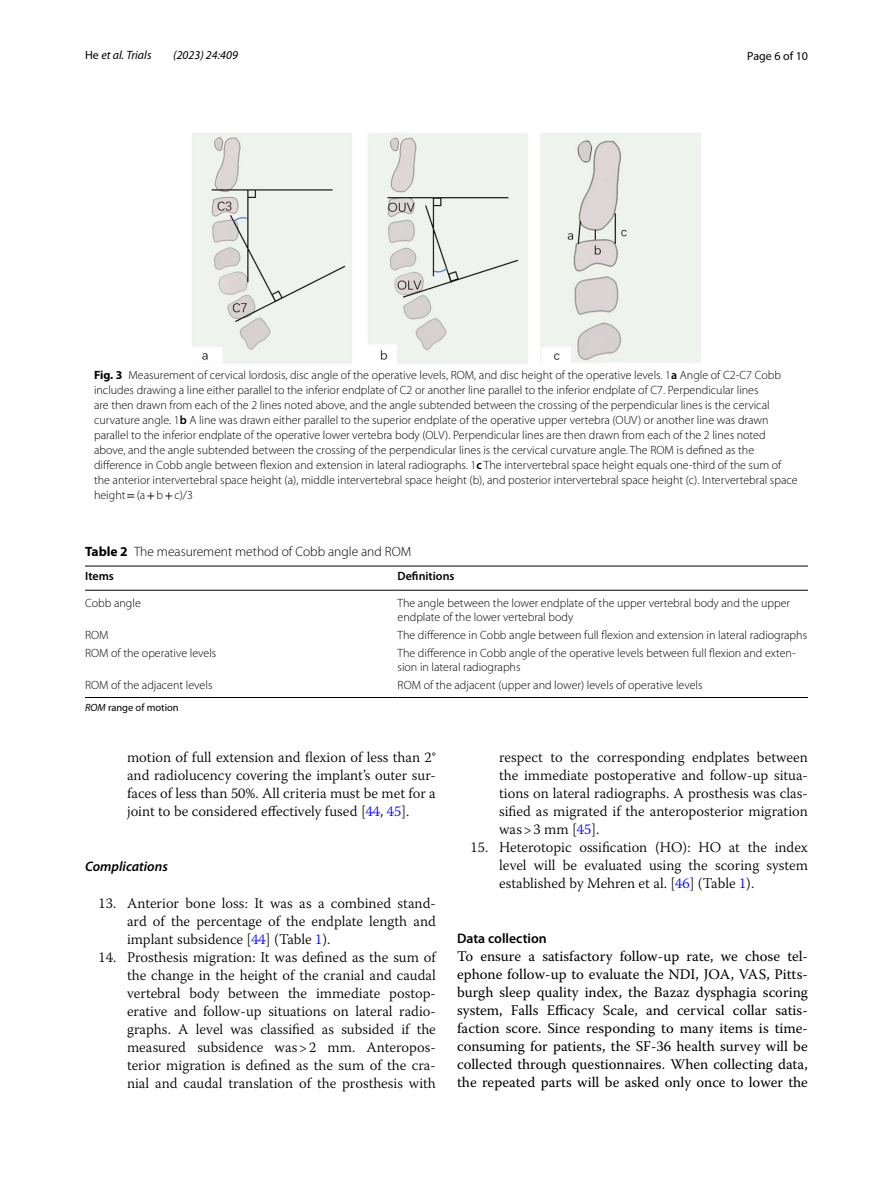
<style>
.page{position:relative;width:893px;height:1187px;background:#fff}
.page>*{position:absolute;margin:0;border:0;box-sizing:border-box;transform-origin:0 0}
.t1{font:300 14.7px/18px "Warnock Pro";color:#000;text-align:justify}
.t2{font:14.7px/18px "Warnock Pro";color:#000;text-align:justify}
.t3{font:600 13.8px "Myriad Pro";color:#000}
.t4{font:italic 600 13.8px "Myriad Pro";color:#000}
.t5{font:300 13.5px "Myriad Pro";color:#000}
.t6{font:300 12px/15px "Myriad Pro";color:#000}
.t7{font:italic 12px "Myriad Pro";color:#000}
.t8{font:600 12px "Myriad Pro";color:#000}
.t9{font:12px "Myriad Pro";color:#000}
.t10{font:10.5px "Myriad Pro";color:#000}
.s1{font-style:normal}
.s2{font-weight:700}
.s3{font-weight:600}
.s4{font-family:"STIX";font-weight:400}
.s5{font-style:italic}
.s6{color:#00f}
</style>
<div class="page">
<img style="left:192px;top:133px;width:509px;height:231px">
<hr style="left:85px;top:565px;width:313px;height:1px;background:#000">
<hr style="left:85px;top:590px;width:313px;height:1px;background:#000">
<hr style="left:398px;top:565px;width:410px;height:1px;background:#000">
<hr style="left:398px;top:590px;width:410px;height:1px;background:#000">
<hr style="left:85px;top:697px;width:313px;height:1px;background:#000">
<hr style="left:398px;top:697px;width:410px;height:1px;background:#000">
<p class="t7" style="left:85px;top:48px;width:68px"><span class="s1">He</span> et al. Trials</p>
<p class="t7" style="left:173px;top:48px;width:66px">(2023) 24:409</p>
<p class="t9" style="left:747px;top:48px;width:62px">Page 6 of 10</p>
<p class="t6" style="left:94px;top:368px;width:705px"><span class="s2">Fig. 3</span> Measurement of cervical lordosis, disc angle of the operative levels, ROM, and disc height of the operative levels. 1<span class="s3">a</span> Angle of C2-C7 Cobb includes drawing a line either parallel to the inferior endplate of C2 or another line parallel to the inferior endplate of C7. Perpendicular lines<br>are then drawn from each of the 2 lines noted above, and the angle subtended between the crossing of the perpendicular lines is the cervical curvature angle. 1<span class="s3">b</span> A line was drawn either parallel to the superior endplate of the operative upper vertebra (OUV) or another line was drawn parallel to the inferior endplate of the operative lower vertebra body (OLV). Perpendicular lines are then drawn from each of the 2 lines noted above, and the angle subtended between the crossing of the perpendicular lines is the cervical curvature angle. The ROM is defined as the difference in Cobb angle between flexion and extension in lateral radiographs. 1<span class="s3">c</span> The intervertebral space height equals one-third of the sum of the anterior intervertebral space height (a), middle intervertebral space height (b), and posterior intervertebral space height (c). Intervertebral space height<span class="s4">=</span>(a<span class="s4">+</span>b<span class="s4">+</span>c)/3</p>
<p class="t5" style="left:85px;top:544px;width:328px"><span class="s2">Table 2</span> The measurement method of Cobb angle and ROM</p>
<p class="t8" style="left:85px;top:568px;width:30px">Items</p>
<p class="t8" style="left:398px;top:568px;width:58px">Definitions</p>
<p class="t6" style="left:85px;top:596px;width:57px">Cobb angle</p>
<p class="t6" style="left:398px;top:596px;width:394px;line-height:13.5px">The angle between the lower endplate of the upper vertebral body and the upper endplate of the lower vertebral body</p>
<p class="t6" style="left:85px;top:627px;width:25px">ROM</p>
<p class="t6" style="left:398px;top:627px;width:411px">The difference in Cobb angle between full flexion and extension in lateral radiographs</p>
<p class="t6" style="left:85px;top:646px;width:133px">ROM of the operative levels</p>
<p class="t6" style="left:398px;top:646px;width:399px;line-height:13.5px">The difference in Cobb angle of the operative levels between full flexion and exten&shy;sion in lateral radiographs</p>
<p class="t6" style="left:85px;top:677px;width:129px">ROM of the adjacent levels</p>
<p class="t6" style="left:398px;top:677px;width:307px">ROM of the adjacent (upper and lower) levels of operative levels</p>
<p class="t10" style="left:85px;top:701px;width:95px"><span class="s5">ROM</span> range of motion</p>
<p class="t1" style="left:127px;top:747px;width:310px">motion of full extension and flexion of less than 2° and radiolucency covering the implant’s outer sur&shy;faces of less than 50%. All criteria must be met for a joint to be considered effectively fused [<span class="s6">44</span>, <span class="s6">45</span>].</p>
<p class="t4" style="left:85px;top:857px;width:84px">Complications</p>
<p class="t1" style="left:127px;top:893px;width:310px;text-indent:-28px">13. Anterior bone loss: It was as a combined stand&shy;ard of the percentage of the endplate length and implant subsidence [<span class="s6">44</span>] (Table <span class="s6">1</span>).</p>
<p class="t1" style="left:127px;top:947px;width:310px;text-indent:-29px">14. Prosthesis migration: It was defined as the sum of the change in the height of the cranial and caudal vertebral body between the immediate postop&shy;erative and follow-up situations on lateral radio&shy;graphs. A level was classified as subsided if the measured subsidence was&gt;2 mm. Anteropos&shy;terior migration is defined as the sum of the cra&shy;nial and caudal translation of the prosthesis with</p>
<p class="t1" style="left:499px;top:747px;width:310px">respect to the corresponding endplates between the immediate postoperative and follow-up situa&shy;tions on lateral radiographs. A prosthesis was clas&shy;sified as migrated if the anteroposterior migration was&gt;3 mm [<span class="s6">45</span>].</p>
<p class="t1" style="left:499px;top:837px;width:310px;text-indent:-29px">15. Heterotopic ossification (HO): HO at the index level will be evaluated using the scoring system established by Mehren et al. [<span class="s6">46</span>] (Table <span class="s6">1</span>).</p>
<p class="t3" style="left:457px;top:929px;width:91px">Data collection</p>
<p class="t2" style="left:457px;top:946px;width:352px">To ensure a satisfactory follow-up rate, we chose tel&shy;ephone follow-up to evaluate the NDI, JOA, VAS, Pitts&shy;burgh sleep quality index, the Bazaz dysphagia scoring system, Falls Efficacy Scale, and cervical collar satis&shy;faction score. Since responding to many items is time&shy;consuming for patients, the SF-36 health survey will be collected through questionnaires. When collecting data, the repeated parts will be asked only once to lower the</p>
</div>
